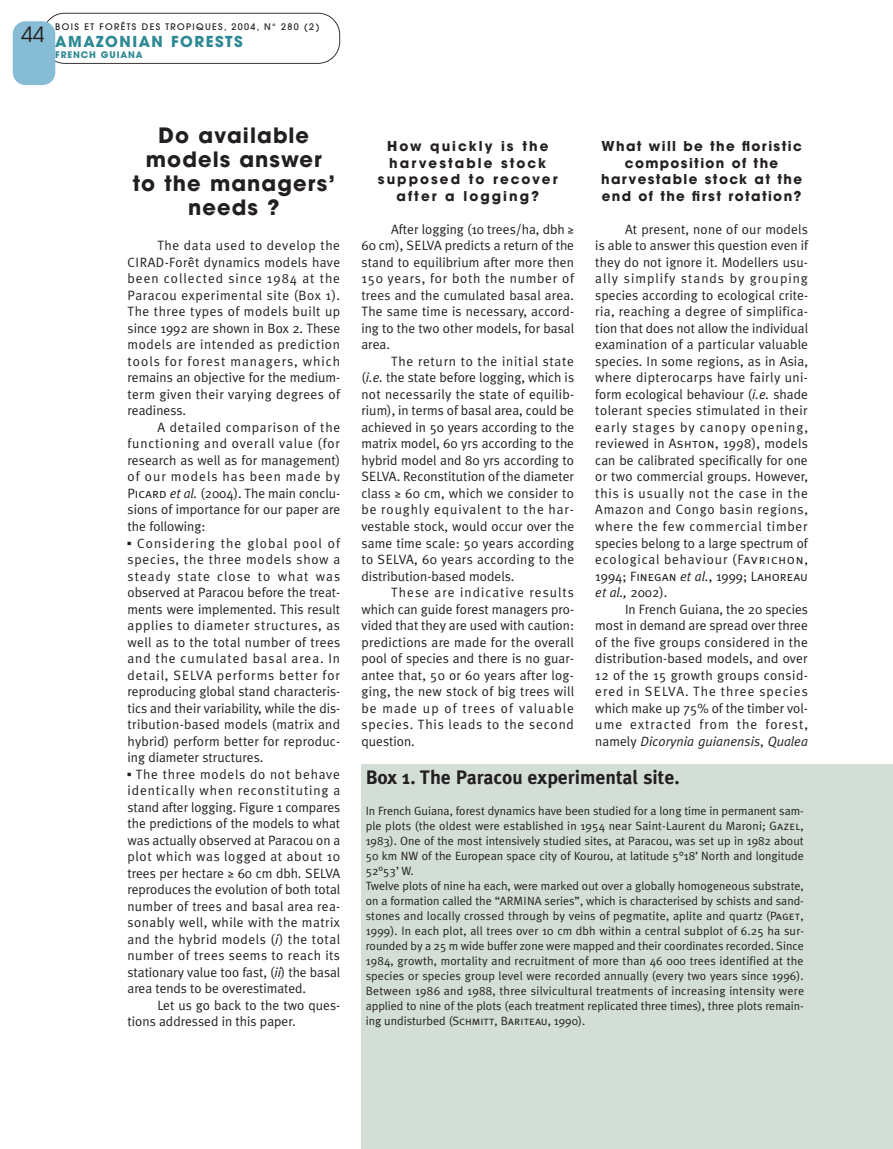
<style>
.page{position:relative;width:893px;height:1149px;background:#fff}
.page>*{position:absolute;margin:0;border:0;box-sizing:border-box;transform-origin:0 0}
.t1{font:700 21px/24px "Avant Garde";letter-spacing:.05em;color:#231f20;text-align:center}
.t2{font:21px "Avant Garde";color:#231f20}
.t3{font:700 19.5px "Meta Plus";color:#231f20}
.t4{font:700 15px "Avant Garde";letter-spacing:.1em;color:#2c8993}
.t5{font:13.5px/16.5px "Meta Plus Normal";color:#231f20;text-align:justify}
.t6{font:700 13.5px/16.5px "Avant Garde";letter-spacing:.105em;color:#231f20;text-align:center}
.t7{font:700 13.5px/16.5px "Avant Garde";letter-spacing:.15em;color:#231f20;text-align:center}
.t8{font:italic 13.5px "Meta Plus Normal";letter-spacing:.005em;color:#231f20}
.t9{font:13.5px "Meta Plus Normal Caps";color:#231f20}
.t10{font:13.5px "Meta Plus Normal";letter-spacing:.02em;color:#231f20}
.t11{font:13.5px "Meta Plus Normal";letter-spacing:.035em;color:#231f20}
.t12{font:13.5px "Meta Plus Normal";letter-spacing:.07em;color:#231f20}
.t13{font:13.5px "Meta Plus Normal";letter-spacing:.075em;color:#231f20}
.t14{font:12px/15px "Meta Plus Normal";color:#231f20}
.t15{font:500 9px "Avant Garde";letter-spacing:.15em;color:#231f20}
.t16{font:700 9px "Avant Garde";letter-spacing:.1em;color:#2c8993}
.s1{font-family:"Meta Plus Normal Caps"}
.s2{font-style:italic}
.s3{font-family:"Universal Newswith Comm Pi"}
.s4{font-family:"Meta Plus Normal"}
.s5{font-family:"Meta Plus Normal";font-style:italic}
.s6{font-style:normal}
</style>
<div class="page">
<svg style="left:46px;top:13px;width:294px;height:51px"></svg>
<div style="left:13px;top:21px;width:42px;height:64px;background:#86bcd6;border-radius:13px"></div>
<div style="left:361px;top:763px;width:532px;height:385px;background:#d3ded7"></div>
<h1 class="t2" style="left:21px;top:26px;width:25px">44</h1>
<p class="t15" style="left:55px;top:23px;width:266px">BOIS ET FORÊTS DES TROPIQUES, 2004, N° 280 (2)</p>
<p class="t16" style="left:55px;top:51px;width:89px">FRENCH GUIANA</p>
<p class="t4" style="left:55px;top:36px;width:189px">AMAZONIAN FORESTS</p>
<h1 class="t1" style="left:133px;top:126px;width:204px">Do available models answer to the managers’ needs ?</h1>
<p class="t5" style="left:128px;top:237px;width:214px;text-indent:30px">The data used to develop the CIRAD-Forêt dynamics models have been collected since 1984 at the Paracou experimental site (Box 1).<br>The three types of models built up since 1992 are shown in Box 2. These models are intended as prediction tools for forest managers, which remains an objective for the medium&shy;term given their varying degrees of readiness.</p>
<p class="t5" style="left:128px;top:419px;width:214px;text-indent:30px">A detailed comparison of the functioning and overall value (for research as well as for management) of our models has been made by <span class="s1">Picard</span> <span class="s2">et al.</span> (2004). The main conclu&shy;sions of importance for our paper are the following:</p>
<p class="t5" style="left:128px;top:534px;width:214px"><span class="s3">▪</span> Considering the global pool of species, the three models show a steady state close to what was observed at Paracou before the treat&shy;ments were implemented. This result applies to diameter structures, as well as to the total number of trees and the cumulated basal area. In detail, SELVA performs better for reproducing global stand characteris&shy;tics and their variability, while the dis&shy;tribution-based models (matrix and hybrid) perform better for reproduc&shy;ing diameter structures.</p>
<p class="t5" style="left:128px;top:765px;width:214px"><span class="s3">▪</span> The three models do not behave identically when reconstituting a stand after logging. Figure 1 compares the predictions of the models to what was actually observed at Paracou on a plot which was logged at about 10 trees per hectare ≥ 60 cm dbh. SELVA reproduces the evolution of both total number of trees and basal area rea&shy;sonably well, while with the matrix and the hybrid models (<span class="s2">i</span>) the total number of trees seems to reach its stationary value too fast, (<span class="s2">ii</span>) the basal area tends to be overestimated.</p>
<p class="t5" style="left:128px;top:996px;width:214px;text-indent:30px">Let us go back to the two ques&shy;tions addressed in this paper.</p>
<p class="t7" style="left:378px;top:140px;width:181px">How quickly is the harvestable stock supposed to recover after a logging?</p>
<p class="t5" style="left:361px;top:221px;width:214px;text-indent:30px">After logging (10 trees/ha, dbh ≥ 60 cm), SELVA predicts a return of the stand to equilibrium after more then 150 years, for both the number of trees and the cumulated basal area.<br>The same time is necessary, accord&shy;ing to the two other models, for basal area.</p>
<p class="t5" style="left:361px;top:353px;width:214px;text-indent:30px">The return to the initial state (<span class="s2">i.e.</span> the state before logging, which is not necessarily the state of equilib&shy;rium), in terms of basal area, could be achieved in 50 years according to the matrix model, 60 yrs according to the hybrid model and 80 yrs according to SELVA. Reconstitution of the diameter class ≥ 60 cm, which we consider to be roughly equivalent to the har&shy;vestable stock, would occur over the same time scale: 50 years according to SELVA, 60 years according to the distribution-based models.</p>
<p class="t5" style="left:361px;top:584px;width:214px;text-indent:30px">These are indicative results which can guide forest managers pro&shy;vided that they are used with caution: predictions are made for the overall pool of species and there is no guar&shy;antee that, 50 or 60 years after log&shy;ging, the new stock of big trees will be made up of trees of valuable species. This leads to the second question.</p>
<p class="t6" style="left:601px;top:140px;width:203px">What will be the floristic composition of the harvestable stock at the end of the first rotation?</p>
<p class="t5" style="left:595px;top:221px;width:214px;text-indent:30px">At present, none of our models is able to answer this question even if they do not ignore it. Modellers usu&shy;ally simplify stands by grouping species according to ecological crite&shy;ria, reaching a degree of simplifica&shy;tion that does not allow the individual examination of a particular valuable species. In some regions, as in Asia, where dipterocarps have fairly uni&shy;form ecological behaviour (<span class="s2">i.e.</span> shade tolerant species stimulated in their early stages by canopy opening, reviewed in <span class="s1">Ashton</span>, 1998), models can be calibrated specifically for one or two commercial groups. However, this is usually not the case in the Amazon and Congo basin regions, where the few commercial timber species belong to a large spectrum of ecological behaviour (<span class="s1">Favrichon</span>,</p>
<p class="t9" style="left:595px;top:567px;width:214px"><span class="s4">1994;</span> Finegan <span class="s5">et al.</span><span class="s4">, 1999;</span> Lahoreau</p>
<p class="t8" style="left:595px;top:584px;width:73px">et al., <span class="s6">2002).</span></p>
<p class="t5" style="left:625px;top:600px;width:184px">In French Guiana, the 20 species</p>
<p class="t5" style="left:595px;top:617px;width:214px">most in demand are spread over three</p>
<p class="t10" style="left:595px;top:633px;width:214px">of the five groups considered in the</p>
<p class="t5" style="left:595px;top:650px;width:214px">distribution-based models, and over</p>
<p class="t11" style="left:595px;top:666px;width:214px">12 of the 15 growth groups consid-</p>
<p class="t12" style="left:595px;top:683px;width:214px">ered in SELVA. The three species</p>
<p class="t5" style="left:595px;top:699px;width:214px">which make up 75% of the timber vol-</p>
<p class="t13" style="left:595px;top:716px;width:214px">ume extracted from the forest,</p>
<p class="t8" style="left:595px;top:732px;width:214px"><span class="s6">namely</span> Dicorynia guianensis<span class="s6">,</span> Qualea</p>
<h2 class="t3" style="left:366px;top:765px;width:315px">Box 1. The Paracou experimental site.</h2>
<p class="t14" style="left:366px;top:803px;width:440px">In French Guiana, forest dynamics have been studied for a long time in permanent sam&shy;ple plots (the oldest were established in 1954 near Saint-Laurent du Maroni; <span class="s1">Gazel</span>, 1983). One of the most intensively studied sites, at Paracou, was set up in 1982 about 50 km NW of the European space city of Kourou, at latitude 5°18’ North and longitude 52°53’ W.<br>Twelve plots of nine ha each, were marked out over a globally homogeneous substrate, on a formation called the “ARMINA series”, which is characterised by schists and sand&shy;stones and locally crossed through by veins of pegmatite, aplite and quartz (<span class="s1">Paget</span>, 1999). In each plot, all trees over 10 cm dbh within a central subplot of 6.25 ha sur&shy;rounded by a 25 m wide buffer zone were mapped and their coordinates recorded. Since 1984, growth, mortality and recruitment of more than 46 000 trees identified at the species or species group level were recorded annually (every two years since 1996).<br>Between 1986 and 1988, three silvicultural treatments of increasing intensity were applied to nine of the plots (each treatment replicated three times), three plots remain&shy;ing undisturbed (<span class="s1">Schmitt</span>, <span class="s1">Bariteau</span>, 1990).</p>
</div>
